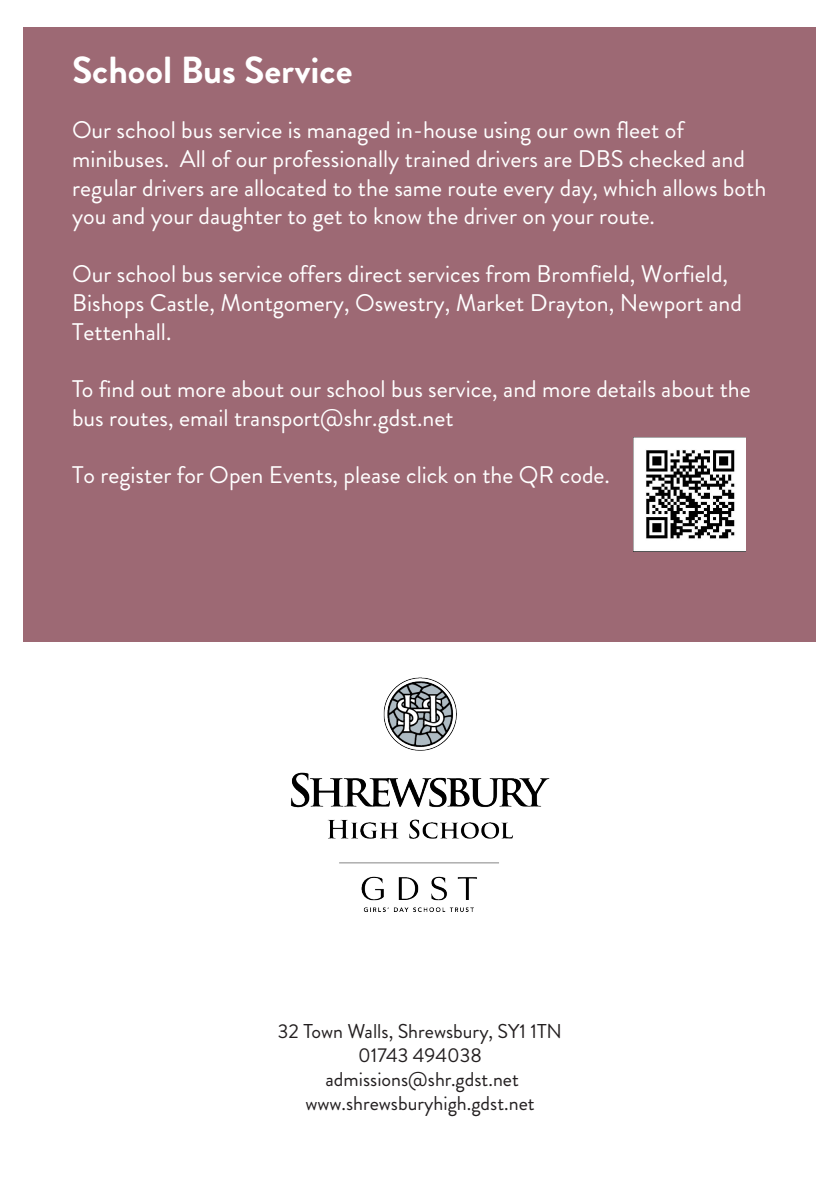
<style>
.page{position:relative;width:840px;height:1191px;background:#fff}
.page>*{position:absolute;margin:0;border:0;box-sizing:border-box;transform-origin:0 0}
.t1{font:700 37.6px "Brandon Grotesque";color:#fff}
.t2{font:24px/28.8px "Brandon Grotesque";color:#fff}
.t3{font:20px "Brandon Grotesque";color:#231f20}
</style>
<div class="page">
<div style="left:24px;top:27px;width:791px;height:615px;background:#9d6974"></div>
<img style="left:291px;top:677px;width:259px;height:235px">
<img style="left:633px;top:437px;width:111px;height:114px">
<p class="t1" style="left:72px;top:44px;width:282px">School Bus Service</p>
<p class="t2" style="left:72px;top:116px;width:695px">Our school bus service is managed in-house using our own fleet of minibuses. All of our professionally trained drivers are DBS checked and regular drivers are allocated to the same route every day, which allows both you and your daughter to get to know the driver on your route.</p>
<p class="t2" style="left:72px;top:260px;width:671px">Our school bus service offers direct services from Bromfield, Worfield,<br>Bishops Castle, Montgomery, Oswestry, Market Drayton, Newport and<br>Tettenhall.</p>
<p class="t2" style="left:72px;top:375px;width:680px">To find out more about our school bus service, and more details about the bus routes, email transport@shr.gdst.net</p>
<p class="t2" style="left:72px;top:460px;width:539px">To register for Open Events, please click on the QR code.</p>
<p class="t3" style="left:278px;top:1017px;width:285px">32 Town Walls, Shrewsbury, SY1 1TN</p>
<p class="t3" style="left:358px;top:1041px;width:125px">01743 494038</p>
<p class="t3" style="left:325px;top:1065px;width:195px">admissions@shr.gdst.net</p>
<p class="t3" style="left:305px;top:1089px;width:231px">www.shrewsburyhigh.gdst.net</p>
</div>
